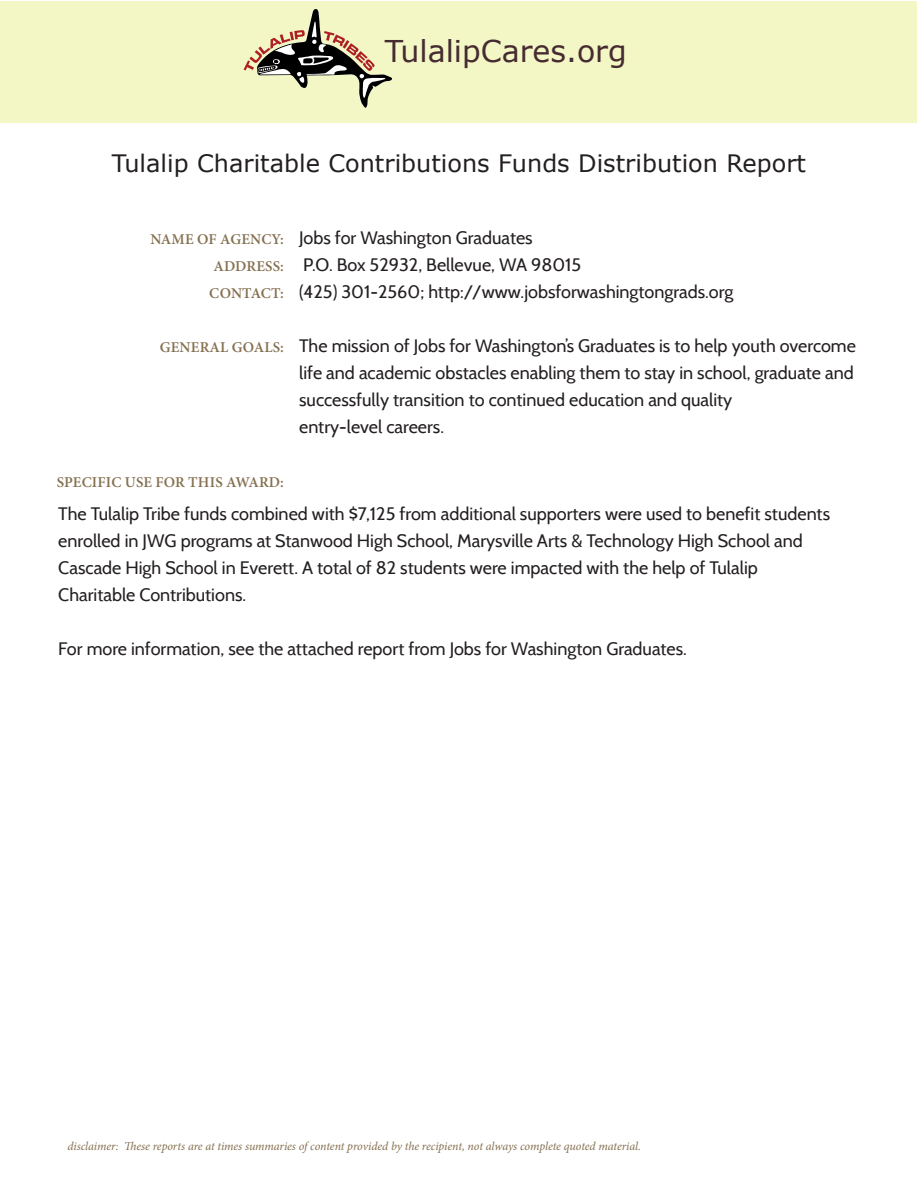
<style>
.page{position:relative;width:918px;height:1188px;background:#fff}
.page>*{position:absolute;margin:0;border:0;box-sizing:border-box;transform-origin:0 0}
.t1{font:30px "Verdana";color:#462b31}
.t2{font:24px "Verdana";color:#231f20}
.t3{font:18px/27px "Cabin";color:#231f20}
.t4{font:600 15px/27px "Minion Pro";letter-spacing:.01em;color:#857050;text-align:justify}
.t5{font:italic 12px "Minion Pro";letter-spacing:-.01em;color:#857050}
</style>
<div class="page">
<div style="left:1px;top:1px;width:916px;height:121px;background:#f3f6c5"></div>
<svg style="left:244px;top:9px;width:149px;height:99px"></svg>
<h1 class="t1" style="left:385px;top:30px;width:243px">TulalipCares.org</h1>
<h2 class="t2" style="left:112px;top:147px;width:696px">Tulalip Charitable Contributions Funds Distribution Report</h2>
<p class="t4" style="left:209px;top:226px;width:76px;text-indent:-59px">NAME OF AGENCY:<br>ADDRESS:<br>CONTACT:</p>
<p class="t4" style="left:160px;top:334px;width:126px">GENERAL GOALS:</p>
<p class="t3" style="left:299px;top:224px;width:235px">Jobs for Washington Graduates</p>
<p class="t3" style="left:303px;top:251px;width:280px">P.O. Box 52932, Bellevue, WA 98015</p>
<p class="t3" style="left:299px;top:278px;width:436px">(425) 301-2560; http://www.jobsforwashingtongrads.org</p>
<p class="t3" style="left:299px;top:332px;width:558px">The mission of Jobs for Washington’s Graduates is to help youth overcome life and academic obstacles enabling them to stay in school, graduate and successfully transition to continued education and quality</p>
<p class="t3" style="left:299px;top:413px;width:146px">entry-level careers.</p>
<p class="t4" style="left:57px;top:469px;width:229px">SPECIFIC USE FOR THIS AWARD:</p>
<p class="t3" style="left:58px;top:500px;width:773px">The Tulalip Tribe funds combined with $7,125 from additional supporters were used to benefit students enrolled in JWG programs at Stanwood High School, Marysville Arts &amp; Technology High School and<br>Cascade High School in Everett. A total of 82 students were impacted with the help of Tulalip</p>
<p class="t3" style="left:58px;top:581px;width:189px">Charitable Contributions.</p>
<p class="t3" style="left:58px;top:635px;width:630px">For more information, see the attached report from Jobs for Washington Graduates.</p>
<p class="t5" style="left:68px;top:1138px;width:575px">disclaimer: These reports are at times summaries of content provided by the recipient, not always complete quoted material.</p>
</div>
